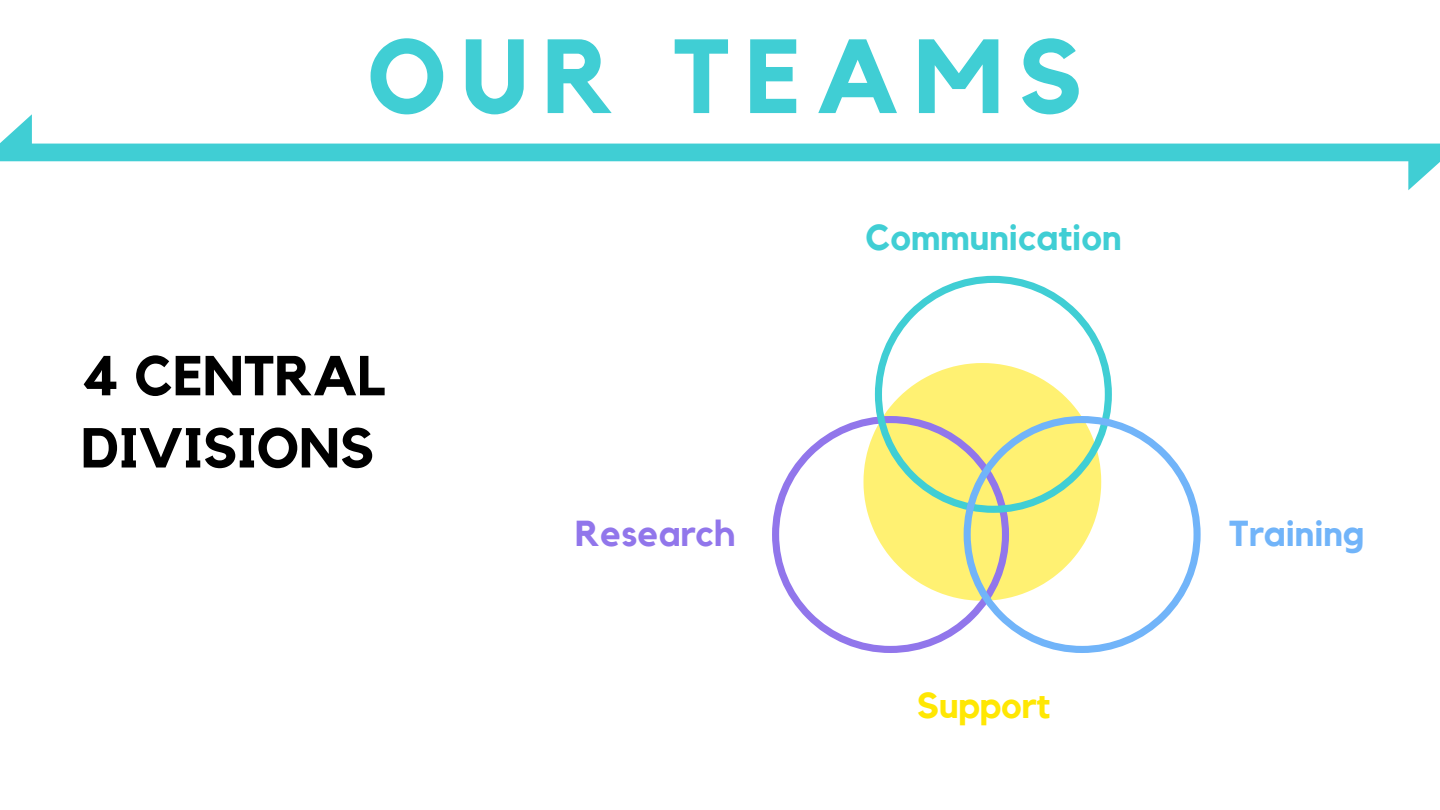
<style>
.page{position:relative;width:1440px;height:810px;background:#fff}
.page>*{position:absolute;margin:0;border:0;box-sizing:border-box;transform-origin:0 0}
.t1{font:700 104px "Kollektif";letter-spacing:.14em;color:#40ced4}
.t2{font:700 55.6px/72.2px "Kollektif";color:#000}
.t3{font:700 36px "Kollektif";color:#40ced4}
.t4{font:700 36px "Kollektif";color:#9176eb}
.t5{font:700 36px "Kollektif";color:#71b4f9}
.t6{font:700 36px "Kollektif";color:#ffe703}
</style>
<div class="page">
<svg style="left:0;top:114px;width:1440px;height:76px"></svg>
<svg style="left:772px;top:417px;width:192px;height:236px"></svg>
<svg style="left:875px;top:276px;width:237px;height:237px"></svg>
<svg style="left:964px;top:416px;width:237px;height:237px"></svg>
<h1 class="t1" style="left:367px;top:29px;width:716px">OUR TEAMS</h1>
<p class="t2" style="left:81px;top:342px;width:306px">4 CENTRAL<br>DIVISIONS</p>
<p class="t4" style="left:575px;top:516px;width:161px">Research</p>
<p class="t3" style="left:866px;top:221px;width:258px">Communication</p>
<p class="t6" style="left:917px;top:689px;width:135px">Support</p>
<p class="t5" style="left:1229px;top:516px;width:137px">Training</p>
</div>
